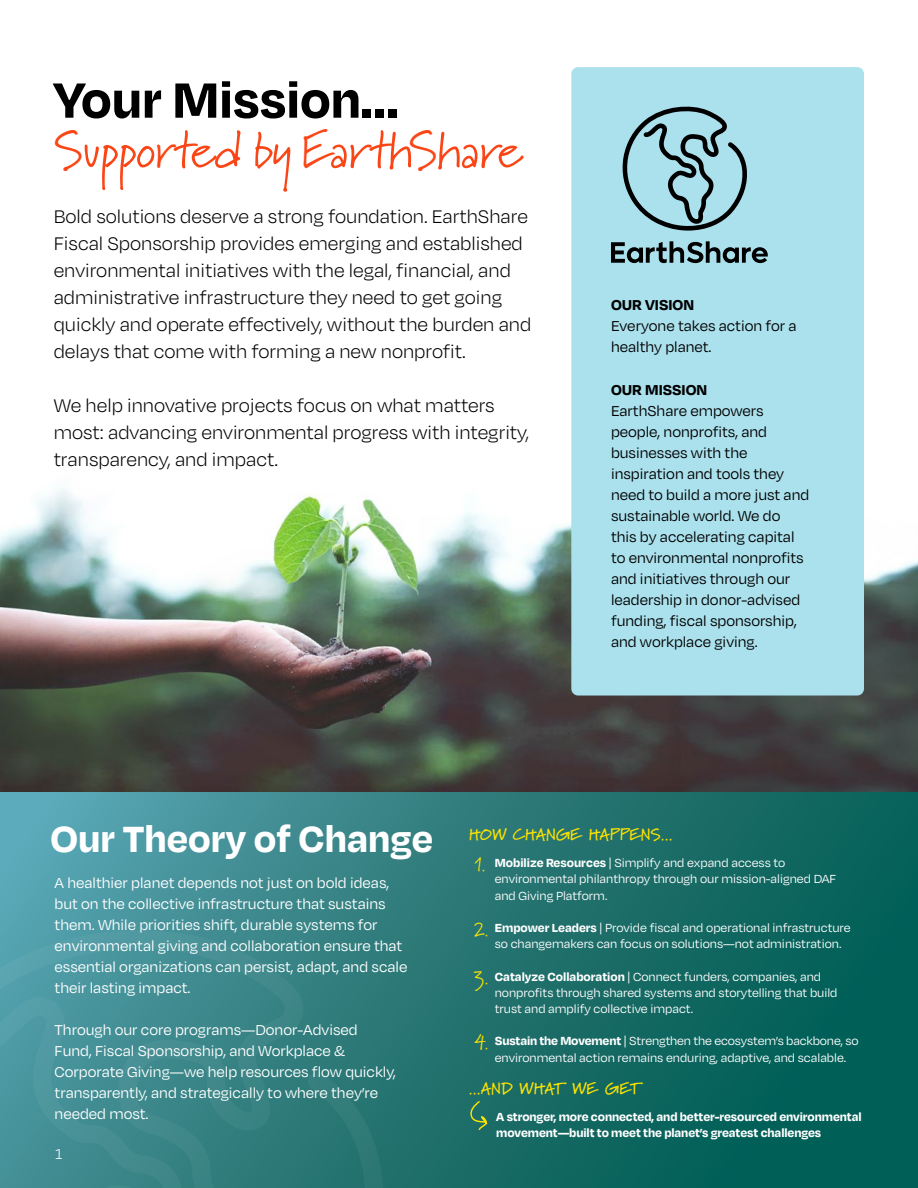
<style>
.page{position:relative;width:918px;height:1188px;background:#fff}
.page>*{position:absolute;margin:0;border:0;box-sizing:border-box;transform-origin:0 0}
.t1{font:700 57px "Degular";color:#000}
.t2{font:52.5px "Marydale";letter-spacing:-.01em;color:#fa4616;scale:.89 1}
.t3{font:700 42px "Degular";color:#fff}
.t4{font:300 21px/27px "Degular";color:#000}
.t5{font:21px "Marydale";color:#fce300}
.t6{font:16.5px/21px "Degular";color:#fff}
.t7{font:16.5px/21px "Degular";color:#000}
.t8{font:700 16.5px "Marydale";letter-spacing:.01em;color:#fce300}
.t9{font:700 16.5px "Degular";color:#000}
.t10{font:300 16.5px "Degular";color:#fff}
.t11{font:13.5px/16.2px "Degular";color:#fff}
.t12{font:700 13.5px/16.2px "Degular";letter-spacing:-.005em;color:#fff}
.s1{font-weight:700}
</style>
<div class="page">
<img style="left:0;top:488px;width:918px;height:304px">
<svg style="left:0;top:792px;width:918px;height:396px;background:#1e7270"></svg>
<svg style="left:0;top:929px;width:385px;height:259px;background:#3c888b"></svg>
<div style="left:571px;top:67px;width:293px;height:629px;background:#abe1ed;border-radius:7px"></div>
<svg style="left:611px;top:241px;width:157px;height:22px"></svg>
<svg style="left:622px;top:106px;width:125px;height:125px"></svg>
<svg style="left:469px;top:1100px;width:19px;height:31px"></svg>
<h1 class="t1" style="left:54px;top:64px;width:346px">Your Mission...</h1>
<h2 class="t2" style="left:54px;top:118px;width:529px">Supported by EarthShare</h2>
<p class="t4" style="left:54px;top:202px;width:479px">Bold solutions deserve a strong foundation. EarthShare Fiscal Sponsorship provides emerging and established environmental initiatives with the legal, financial, and administrative infrastructure they need to get going quickly and operate effectively, without the burden and delays that come with forming a new nonprofit.</p>
<h3 class="t4" style="left:54px;top:391px;width:477px">We help innovative projects focus on what matters most: advancing environmental progress with integrity, transparency, and impact.</h3>
<p class="t9" style="left:611px;top:294px;width:85px">OUR VISION</p>
<p class="t7" style="left:611px;top:315px;width:187px">Everyone takes action for a healthy planet.</p>
<p class="t9" style="left:611px;top:379px;width:98px">OUR MISSION</p>
<p class="t7" style="left:611px;top:400px;width:200px">EarthShare empowers people, nonprofits, and businesses with the inspiration and tools they need to build a more just and sustainable world. We do this by accelerating capital to environmental nonprofits and initiatives through our leadership in donor-advised funding, fiscal sponsorship, and workplace giving.</p>
<h3 class="t3" style="left:51px;top:813px;width:384px">Our Theory of Change</h3>
<p class="t6" style="left:55px;top:872px;width:354px">A healthier planet depends not just on bold ideas, but on the collective infrastructure that sustains them. While priorities shift, durable systems for environmental giving and collaboration ensure that essential organizations can persist, adapt, and scale their lasting impact.</p>
<p class="t6" style="left:55px;top:1019px;width:343px">Through our core programs—Donor-Advised Fund, Fiscal Sponsorship, and Workplace &amp; Corporate Giving—we help resources flow quickly, transparently, and strategically to where they’re needed most.</p>
<p class="t10" style="left:55px;top:1144px;width:9px">1</p>
<p class="t8" style="left:469px;top:825px;width:205px">HOW CHANGE HAPPENS...</p>
<h3 class="t5" style="left:474px;top:851px;width:13px">1.</h3>
<p class="t11" style="left:495px;top:854px;width:343px"><span class="s1">Mobilize Resources</span> | Simplify and expand access to environmental philanthropy through our mission-aligned DAF and Giving Platform.</p>
<p class="t11" style="left:495px;top:919px;width:357px"><span class="s1">Empower Leaders</span> | Provide fiscal and operational infrastructure so changemakers can focus on solutions—not administration.</p>
<p class="t11" style="left:495px;top:968px;width:344px"><span class="s1">Catalyze Collaboration</span> | Connect funders, companies, and nonprofits through shared systems and storytelling that build trust and amplify collective impact.</p>
<p class="t11" style="left:495px;top:1033px;width:365px"><span class="s1">Sustain the Movement</span> | Strengthen the ecosystem’s backbone, so environmental action remains enduring, adaptive, and scalable.</p>
<h3 class="t5" style="left:474px;top:916px;width:17px">2.</h3>
<h3 class="t5" style="left:474px;top:964px;width:17px">3.</h3>
<h3 class="t5" style="left:475px;top:1029px;width:16px">4.</h3>
<p class="t8" style="left:469px;top:1078px;width:173px">...AND WHAT WE GET</p>
<p class="t12" style="left:496px;top:1108px;width:367px">A stronger, more connected, and better-resourced environmental movement—built to meet the planet’s greatest challenges</p>
</div>
